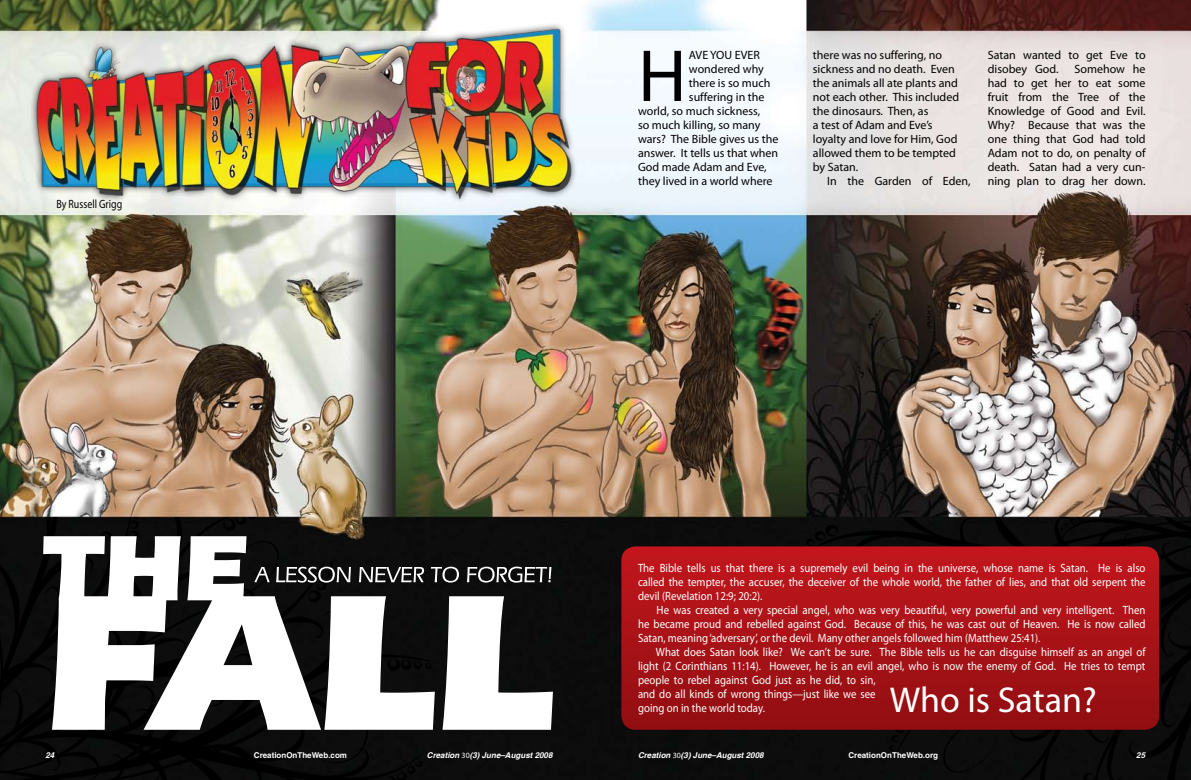
<style>
.page{position:relative;width:1191px;height:780px;background:#fff}
.page>*{position:absolute;margin:0;border:0;box-sizing:border-box;transform-origin:0 0}
.t1{font:74.3px "Myriad Pro";color:#000}
.t2{font:36px "Myriad Pro";color:#fff}
.t3{font:12px/14px "Myriad Pro";color:#fff;text-align:justify;scale:.9 1}
.t4{font:12px/14px "Myriad Pro";color:#000}
.t5{font:12px "Myriad Pro";color:#000;scale:.83 1}
.t6{font:italic 700 8px "Helvetica";color:#fff}
.t7{font:700 8px "Helvetica";color:#fff}
.s1{font-family:"Myriad Pro";font-weight:400;font-style:normal}
</style>
<div class="page">
<img style="left:0;top:0;width:1191px;height:780px">
<img style="left:771px;top:517px;width:420px;height:263px">
<img style="left:0;top:517px;width:451px;height:263px">
<div style="left:29px;top:21px;width:592px;height:243px;background:#000;opacity:.75"></div>
<img style="left:19px;top:5px;width:571px;height:209px">
<svg style="left:621px;top:546px;width:538px;height:183px;background:#a81217"></svg>
<svg style="left:52px;top:596px;width:501px;height:133px"></svg>
<svg style="left:43px;top:536px;width:203px;height:64px"></svg>
<svg style="left:254px;top:566px;width:297px;height:16px"></svg>
<p class="t5" style="left:56px;top:197px;width:81px">By Russell Grigg</p>
<h1 class="t1" style="left:638px;top:30px;width:50px">H</h1>
<p class="t4" style="left:689px;top:48px;width:73px">AVE YOU EVER</p>
<p class="t4" style="left:689px;top:62px;width:76px">wondered why</p>
<p class="t4" style="left:689px;top:76px;width:83px">there is so much</p>
<p class="t4" style="left:689px;top:90px;width:77px">suffering in the</p>
<p class="t4" style="left:638px;top:104px;width:124px">world, so much sickness,</p>
<p class="t4" style="left:638px;top:118px;width:124px">so much killing, so many</p>
<p class="t4" style="left:638px;top:132px;width:142px">wars? The Bible gives us the</p>
<p class="t4" style="left:638px;top:146px;width:142px">answer. It tells us that when</p>
<p class="t4" style="left:638px;top:160px;width:130px">God made Adam and Eve,</p>
<p class="t4" style="left:638px;top:174px;width:136px">they lived in a world where</p>
<p class="t4" style="left:813px;top:48px;width:148px">there was no suffering, no sickness and no death. Even the animals all ate plants and not each other. This included the dinosaurs. Then, as<br>a test of Adam and Eve’s loyalty and love for Him, God allowed them to be tempted by Satan.</p>
<p class="t4" style="left:827px;top:174px;width:145px">In the Garden of Eden,</p>
<p class="t4" style="left:987px;top:48px;width:159px">Satan wanted to get Eve to disobey God.</p>
<p class="t4" style="left:987px;top:62px;width:159px;text-align:justify;text-indent:87px">Somehow he had to get her to eat some fruit from the Tree of the Knowledge of Good and Evil.<br>Why? Because that was the one thing that God had told Adam not to do, on penalty of death. Satan had a very cun&shy;ning plan to drag her down.</p>
<p class="t3" style="left:638px;top:560px;width:565px">The Bible tells us that there is a supremely evil being in the universe, whose name is Satan. He is also called the tempter, the accuser, the deceiver of the whole world, the father of lies, and that old serpent the devil (Revelation 12:9; 20:2).</p>
<p class="t3" style="left:638px;top:602px;width:565px;text-indent:19px">He was created a very special angel, who was very beautiful, very powerful and very intelligent. Then he became proud and rebelled against God. Because of this, he was cast out of Heaven. He is now called Satan, meaning ‘adversary’, or the devil. Many other angels followed him (Matthew 25:41).</p>
<p class="t3" style="left:638px;top:644px;width:565px;text-align:left;text-indent:18px">What does Satan look like? We can’t be sure. The Bible tells us he can disguise himself as an angel of light (2 Corinthians 11:14). However, he is an evil angel, who is now the enemy of God. He tries to tempt people to rebel against God just as he did, to sin,<br>and do all kinds of wrong things—just like we see<br>going on in the world today.</p>
<h2 class="t2" style="left:889px;top:677px;width:208px">Who is Satan?</h2>
<p class="t6" style="left:45px;top:750px;width:10px">24</p>
<p class="t7" style="left:254px;top:750px;width:95px">CreationOnTheWeb.com</p>
<p class="t6" style="left:427px;top:750px;width:127px">Creation <span class="s1">30</span>(3) June–August 2008</p>
<p class="t6" style="left:638px;top:750px;width:127px">Creation <span class="s1">30</span>(3) June–August 2008</p>
<p class="t7" style="left:848px;top:750px;width:91px">CreationOnTheWeb.org</p>
<p class="t6" style="left:1136px;top:750px;width:10px">25</p>
</div>
